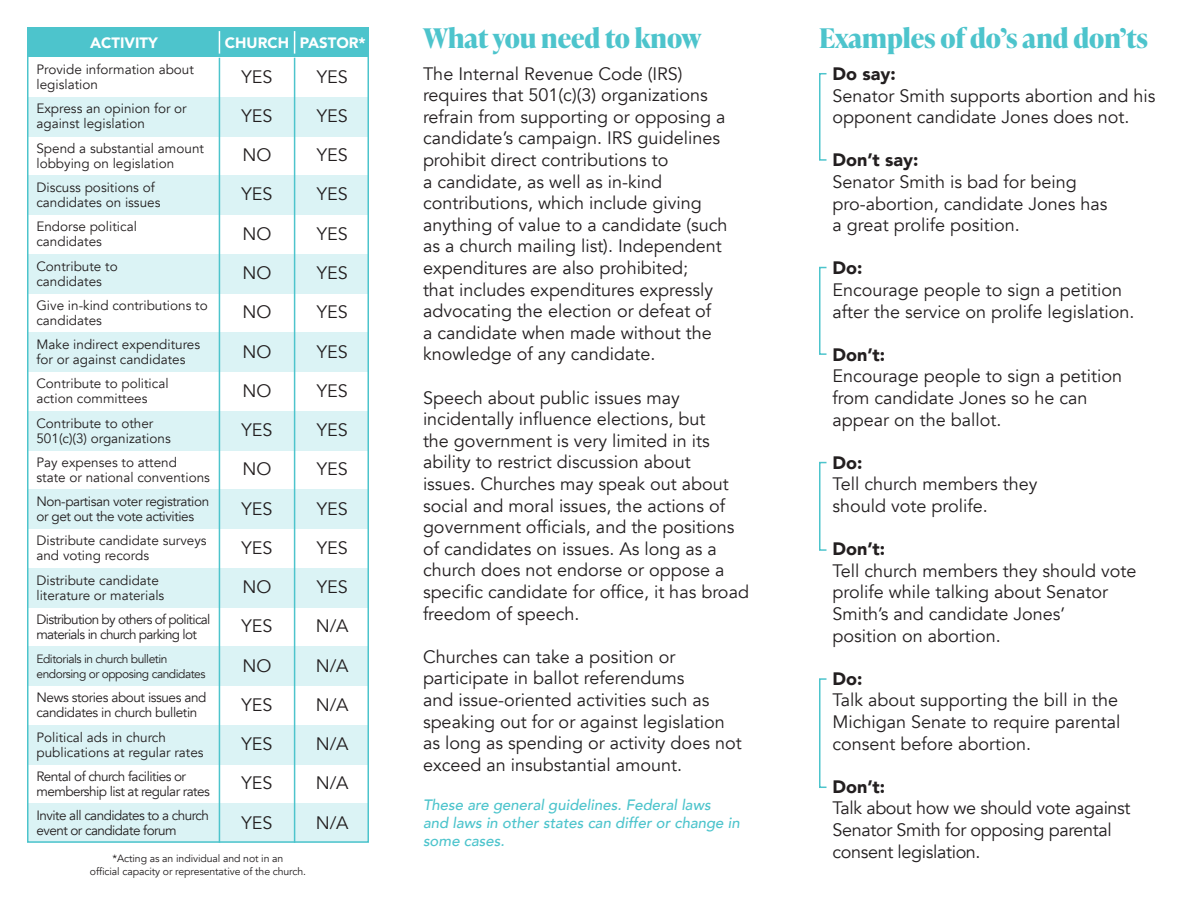
<style>
.page{position:relative;width:1188px;height:918px;background:#fff}
.page>*{position:absolute;margin:0;border:0;box-sizing:border-box;transform-origin:0 0}
.t1{font:700 27px "Ivy Presto Headline";color:#4dc4cc}
.t2{font:18px/21.6px "Avenir";color:#231f20}
.t3{font:18px/21.6px "Avenir";letter-spacing:-.02em;color:#231f20}
.t4{font:900 18px "Avenir";color:#231f20}
.t5{font:italic 500 15px/18px "Avenir";color:#4dc4cc}
.t6{font:900 15px "Avenir";color:#fff}
.t7{font:13.5px/15px "Avenir";color:#231f20}
.t8{font:13.5px/15px "Avenir";letter-spacing:-.03em;color:#231f20}
.t9{font:13.5px/15px "Avenir";letter-spacing:-.04em;color:#231f20}
.t10{font:13.5px/15px "Avenir";letter-spacing:-.05em;color:#231f20}
.t11{font:12px/15px "Avenir";letter-spacing:-.04em;color:#231f20}
.t12{font:10.5px "Avenir";letter-spacing:-.01em;color:#231f20}
</style>
<div class="page">
<div style="left:28px;top:27px;width:340px;height:31px;background:#4dc4cc"></div>
<div style="left:28px;top:97px;width:340px;height:39px;background:#dbf3f5"></div>
<div style="left:28px;top:175px;width:340px;height:40px;background:#dbf3f5"></div>
<div style="left:28px;top:254px;width:340px;height:39px;background:#dbf3f5"></div>
<div style="left:28px;top:332px;width:340px;height:40px;background:#dbf3f5"></div>
<div style="left:28px;top:411px;width:340px;height:39px;background:#dbf3f5"></div>
<div style="left:28px;top:489px;width:340px;height:40px;background:#dbf3f5"></div>
<div style="left:28px;top:568px;width:340px;height:39px;background:#dbf3f5"></div>
<div style="left:28px;top:725px;width:340px;height:39px;background:#dbf3f5"></div>
<div style="left:28px;top:647px;width:340px;height:39px;background:#dbf3f5"></div>
<div style="left:28px;top:804px;width:340px;height:39px;background:#dbf3f5"></div>
<hr style="left:294px;top:58px;width:1px;height:785px;background:#4dc4cc">
<hr style="left:219px;top:58px;width:1px;height:785px;background:#4dc4cc">
<div style="left:27px;top:27px;width:342px;height:816px;border:2px solid #4dc4cc"></div>
<svg style="left:219px;top:31px;width:1px;height:23px"></svg>
<svg style="left:294px;top:31px;width:1px;height:23px"></svg>
<div style="left:819px;top:73px;width:8px;height:88px;border:2px solid #4dc4cc"></div>
<div style="left:819px;top:462px;width:8px;height:89px;border:2px solid #4dc4cc"></div>
<div style="left:819px;top:267px;width:8px;height:88px;border:2px solid #4dc4cc"></div>
<div style="left:819px;top:678px;width:8px;height:110px;border:2px solid #4dc4cc"></div>
<p class="t6" style="left:90px;top:29px;width:69px">ACTIVITY</p>
<p class="t6" style="left:225px;top:29px;width:66px">CHURCH</p>
<p class="t6" style="left:300px;top:29px;width:68px">PASTOR*</p>
<p class="t7" style="left:36px;top:62px;width:159px">Provide information about legislation</p>
<p class="t2" style="left:242px;top:66px;width:33px">YES</p>
<p class="t2" style="left:242px;top:105px;width:33px">YES</p>
<p class="t2" style="left:243px;top:144px;width:31px">NO</p>
<p class="t2" style="left:242px;top:184px;width:33px">YES</p>
<p class="t2" style="left:243px;top:223px;width:31px">NO</p>
<p class="t2" style="left:243px;top:262px;width:31px">NO</p>
<p class="t2" style="left:243px;top:302px;width:31px">NO</p>
<p class="t2" style="left:243px;top:341px;width:31px">NO</p>
<p class="t2" style="left:243px;top:380px;width:31px">NO</p>
<p class="t2" style="left:242px;top:420px;width:33px">YES</p>
<p class="t2" style="left:243px;top:459px;width:31px">NO</p>
<p class="t2" style="left:242px;top:498px;width:33px">YES</p>
<p class="t2" style="left:242px;top:537px;width:33px">YES</p>
<p class="t2" style="left:243px;top:576px;width:31px">NO</p>
<p class="t2" style="left:242px;top:616px;width:33px">YES</p>
<p class="t2" style="left:243px;top:655px;width:31px">NO</p>
<p class="t2" style="left:242px;top:694px;width:33px">YES</p>
<p class="t2" style="left:242px;top:734px;width:33px">YES</p>
<p class="t2" style="left:242px;top:773px;width:33px">YES</p>
<p class="t2" style="left:242px;top:812px;width:33px">YES</p>
<p class="t2" style="left:317px;top:66px;width:33px">YES</p>
<p class="t2" style="left:317px;top:105px;width:33px">YES</p>
<p class="t2" style="left:317px;top:144px;width:33px">YES</p>
<p class="t2" style="left:317px;top:184px;width:33px">YES</p>
<p class="t2" style="left:317px;top:223px;width:33px">YES</p>
<p class="t2" style="left:317px;top:262px;width:33px">YES</p>
<p class="t2" style="left:317px;top:302px;width:33px">YES</p>
<p class="t2" style="left:317px;top:341px;width:33px">YES</p>
<p class="t2" style="left:317px;top:380px;width:33px">YES</p>
<p class="t2" style="left:317px;top:420px;width:33px">YES</p>
<p class="t2" style="left:317px;top:459px;width:33px">YES</p>
<p class="t2" style="left:317px;top:498px;width:33px">YES</p>
<p class="t2" style="left:317px;top:537px;width:33px">YES</p>
<p class="t2" style="left:317px;top:576px;width:33px">YES</p>
<p class="t2" style="left:316px;top:616px;width:35px">N/A</p>
<p class="t2" style="left:316px;top:655px;width:35px">N/A</p>
<p class="t2" style="left:316px;top:694px;width:35px">N/A</p>
<p class="t2" style="left:316px;top:734px;width:35px">N/A</p>
<p class="t2" style="left:316px;top:773px;width:35px">N/A</p>
<p class="t2" style="left:316px;top:812px;width:35px">N/A</p>
<p class="t7" style="left:36px;top:102px;width:152px">Express an opinion for or</p>
<p class="t7" style="left:36px;top:117px;width:110px">against legislation</p>
<p class="t7" style="left:36px;top:141px;width:169px">Spend a substantial amount lobbying on legislation</p>
<p class="t7" style="left:36px;top:180px;width:120px">Discuss positions of</p>
<p class="t7" style="left:36px;top:195px;width:126px">candidates on issues</p>
<p class="t7" style="left:36px;top:220px;width:102px">Endorse political</p>
<p class="t7" style="left:36px;top:235px;width:67px">candidates</p>
<p class="t7" style="left:36px;top:259px;width:83px">Contribute to</p>
<p class="t7" style="left:36px;top:274px;width:67px">candidates</p>
<p class="t7" style="left:36px;top:298px;width:173px">Give in-kind contributions to candidates</p>
<p class="t7" style="left:36px;top:337px;width:165px">Make indirect expenditures</p>
<p class="t7" style="left:36px;top:352px;width:150px">for or against candidates</p>
<p class="t7" style="left:36px;top:376px;width:134px">Contribute to political</p>
<p class="t7" style="left:36px;top:391px;width:112px">action committees</p>
<p class="t7" style="left:36px;top:416px;width:118px">Contribute to other</p>
<p class="t7" style="left:36px;top:431px;width:136px">501(c)(3) organizations</p>
<p class="t7" style="left:36px;top:455px;width:142px">Pay expenses to attend</p>
<p class="t7" style="left:36px;top:470px;width:175px">state or national conventions</p>
<p class="t8" style="left:36px;top:494px;width:174px">Non-partisan voter registration</p>
<p class="t8" style="left:36px;top:509px;width:159px">or get out the vote activities</p>
<p class="t7" style="left:36px;top:533px;width:172px">Distribute candidate surveys and voting records</p>
<p class="t7" style="left:36px;top:573px;width:124px">Distribute candidate</p>
<p class="t7" style="left:36px;top:588px;width:129px">literature or materials</p>
<p class="t10" style="left:36px;top:612px;width:175px">Distribution by others of political materials in church parking lot</p>
<p class="t11" style="left:36px;top:651px;width:171px">Editorials in church bulletin endorsing or opposing candidates</p>
<p class="t8" style="left:36px;top:690px;width:171px">News stories about issues and candidates in church bulletin</p>
<p class="t7" style="left:36px;top:730px;width:169px">Political ads in church publications at regular rates</p>
<p class="t9" style="left:36px;top:769px;width:175px">Rental of church facilities or membership list at regular rates</p>
<p class="t9" style="left:36px;top:808px;width:174px">Invite all candidates to a church event or candidate forum</p>
<p class="t12" style="left:113px;top:852px;width:172px">*Acting as an individual and not in an</p>
<p class="t12" style="left:90px;top:865px;width:218px">official capacity or representative of the church.</p>
<p class="t1" style="left:423px;top:18px;width:280px">What you need to know</p>
<p class="t2" style="left:423px;top:63px;width:306px">The Internal Revenue Code (IRS) requires that 501(c)(3) organizations refrain from supporting or opposing a candidate’s campaign. IRS guidelines prohibit direct contributions to<br>a candidate, as well as in-kind contributions, which include giving anything of value to a candidate (such as a church mailing list). Independent expenditures are also prohibited;<br>that includes expenditures expressly advocating the election or defeat of<br>a candidate when made without the knowledge of any candidate.</p>
<p class="t2" style="left:423px;top:387px;width:328px">Speech about public issues may incidentally influence elections, but<br>the government is very limited in its ability to restrict discussion about<br>issues. Churches may speak out about social and moral issues, the actions of government officials, and the positions of candidates on issues. As long as a church does not endorse or oppose a specific candidate for office, it has broad freedom of speech.</p>
<p class="t2" style="left:423px;top:646px;width:320px">Churches can take a position or participate in ballot referendums<br>and issue-oriented activities such as speaking out for or against legislation as long as spending or activity does not exceed an insubstantial amount.</p>
<p class="t5" style="left:423px;top:797px;width:318px">These are general guidelines. Federal laws and laws in other states can differ or change in some cases.</p>
<p class="t1" style="left:819px;top:19px;width:331px">Examples of do’s and don’ts</p>
<p class="t4" style="left:832px;top:58px;width:65px">Do say:</p>
<p class="t2" style="left:832px;top:85px;width:324px">Senator Smith supports abortion and his opponent candidate Jones does not.</p>
<p class="t4" style="left:832px;top:145px;width:87px">Don’t say:</p>
<p class="t2" style="left:832px;top:171px;width:246px">Senator Smith is bad for being</p>
<p class="t2" style="left:832px;top:193px;width:277px">pro-abortion, candidate Jones has</p>
<p class="t2" style="left:832px;top:215px;width:189px">a great prolife position.</p>
<p class="t4" style="left:832px;top:253px;width:31px">Do:</p>
<p class="t2" style="left:832px;top:279px;width:303px">Encourage people to sign a petition after the service on prolife legislation.</p>
<p class="t4" style="left:832px;top:339px;width:54px">Don’t:</p>
<p class="t2" style="left:832px;top:366px;width:291px">Encourage people to sign a petition from candidate Jones so he can</p>
<p class="t2" style="left:832px;top:409px;width:170px">appear on the ballot.</p>
<p class="t4" style="left:832px;top:447px;width:31px">Do:</p>
<p class="t2" style="left:832px;top:474px;width:207px">Tell church members they</p>
<p class="t2" style="left:832px;top:495px;width:157px">should vote prolife.</p>
<p class="t4" style="left:832px;top:534px;width:54px">Don’t:</p>
<p class="t2" style="left:832px;top:560px;width:306px">Tell church members they should vote prolife while talking about Senator<br>Smith’s and candidate Jones’</p>
<p class="t2" style="left:832px;top:625px;width:170px">position on abortion.</p>
<p class="t4" style="left:832px;top:663px;width:31px">Do:</p>
<p class="t2" style="left:832px;top:690px;width:289px">Talk about supporting the bill in the<br>Michigan Senate to require parental consent before abortion.</p>
<p class="t4" style="left:832px;top:771px;width:54px">Don’t:</p>
<p class="t3" style="left:832px;top:798px;width:300px">Talk about how we should vote against<br>Senator Smith for opposing parental consent legislation.</p>
</div>
